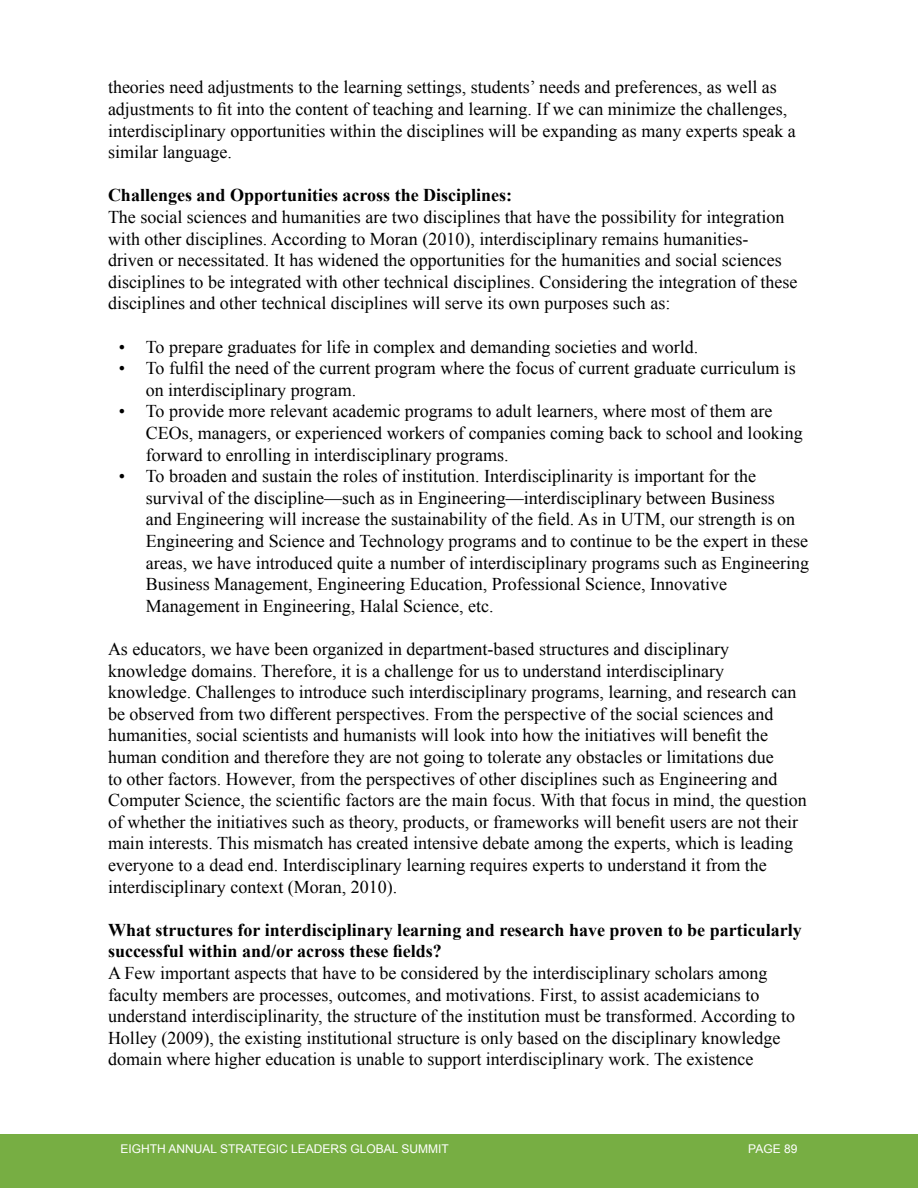
<style>
.page{position:relative;width:918px;height:1188px;background:#fff}
.page>*{position:absolute;margin:0;border:0;box-sizing:border-box;transform-origin:0 0}
.t1{font:18px/21.6px "Times New Roman";color:#000}
.t2{font:700 18px/21.6px "Times New Roman";color:#000}
.t3{font:12px "Arial";color:#fff}
</style>
<div class="page">
<div style="left:0;top:1134px;width:918px;height:54px;background:#77ae43"></div>
<p class="t1" style="left:108px;top:76px;width:689px">theories need adjustments to the learning settings, students’ needs and preferences, as well as adjustments to fit into the content of teaching and learning. If we can minimize the challenges, interdisciplinary opportunities within the disciplines will be expanding as many experts speak a similar language.</p>
<p class="t2" style="left:108px;top:184px;width:406px">Challenges and Opportunities across the Disciplines:</p>
<p class="t1" style="left:108px;top:206px;width:691px">The social sciences and humanities are two disciplines that have the possibility for integration with other disciplines. According to Moran (2010), interdisciplinary remains humanities&shy;driven or necessitated. It has widened the opportunities for the humanities and social sciences disciplines to be integrated with other technical disciplines. Considering the integration of these disciplines and other technical disciplines will serve its own purposes such as:</p>
<p class="t1" style="left:119px;top:336px;width:581px">• To prepare graduates for life in complex and demanding societies and world.</p>
<p class="t1" style="left:146px;top:357px;width:652px;text-indent:-27px">• To fulfil the need of the current program where the focus of current graduate curriculum is on interdisciplinary program.</p>
<p class="t1" style="left:146px;top:400px;width:658px;text-indent:-27px">• To provide more relevant academic programs to adult learners, where most of them are<br>CEOs, managers, or experienced workers of companies coming back to school and looking forward to enrolling in interdisciplinary programs.</p>
<p class="t1" style="left:146px;top:465px;width:665px;text-indent:-27px">• To broaden and sustain the roles of institution. Interdisciplinarity is important for the survival of the discipline—such as in Engineering—interdisciplinary between Business<br>and Engineering will increase the sustainability of the field. As in UTM, our strength is on Engineering and Science and Technology programs and to continue to be the expert in these areas, we have introduced quite a number of interdisciplinary programs such as Engineering Business Management, Engineering Education, Professional Science, Innovative Management in Engineering, Halal Science, etc.</p>
<p class="t1" style="left:108px;top:638px;width:700px">As educators, we have been organized in department-based structures and disciplinary knowledge domains. Therefore, it is a challenge for us to understand interdisciplinary knowledge. Challenges to introduce such interdisciplinary programs, learning, and research can be observed from two different perspectives. From the perspective of the social sciences and humanities, social scientists and humanists will look into how the initiatives will benefit the human condition and therefore they are not going to tolerate any obstacles or limitations due<br>to other factors. However, from the perspectives of other disciplines such as Engineering and Computer Science, the scientific factors are the main focus. With that focus in mind, the question of whether the initiatives such as theory, products, or frameworks will benefit users are not their main interests. This mismatch has created intensive debate among the experts, which is leading everyone to a dead end. Interdisciplinary learning requires experts to understand it from the interdisciplinary context (Moran, 2010).</p>
<p class="t2" style="left:108px;top:919px;width:695px">What structures for interdisciplinary learning and research have proven to be particularly successful within and/or across these fields?</p>
<p class="t1" style="left:108px;top:962px;width:689px">A Few important aspects that have to be considered by the interdisciplinary scholars among faculty members are processes, outcomes, and motivations. First, to assist academicians to understand interdisciplinarity, the structure of the institution must be transformed. According to Holley (2009), the existing institutional structure is only based on the disciplinary knowledge domain where higher education is unable to support interdisciplinary work. The existence</p>
<p class="t3" style="left:121px;top:1141px;width:330px">EIGHTH ANNUAL STRATEGIC LEADERS GLOBAL SUMMIT</p>
<p class="t3" style="left:748px;top:1141px;width:51px">PAGE 89</p>
</div>
